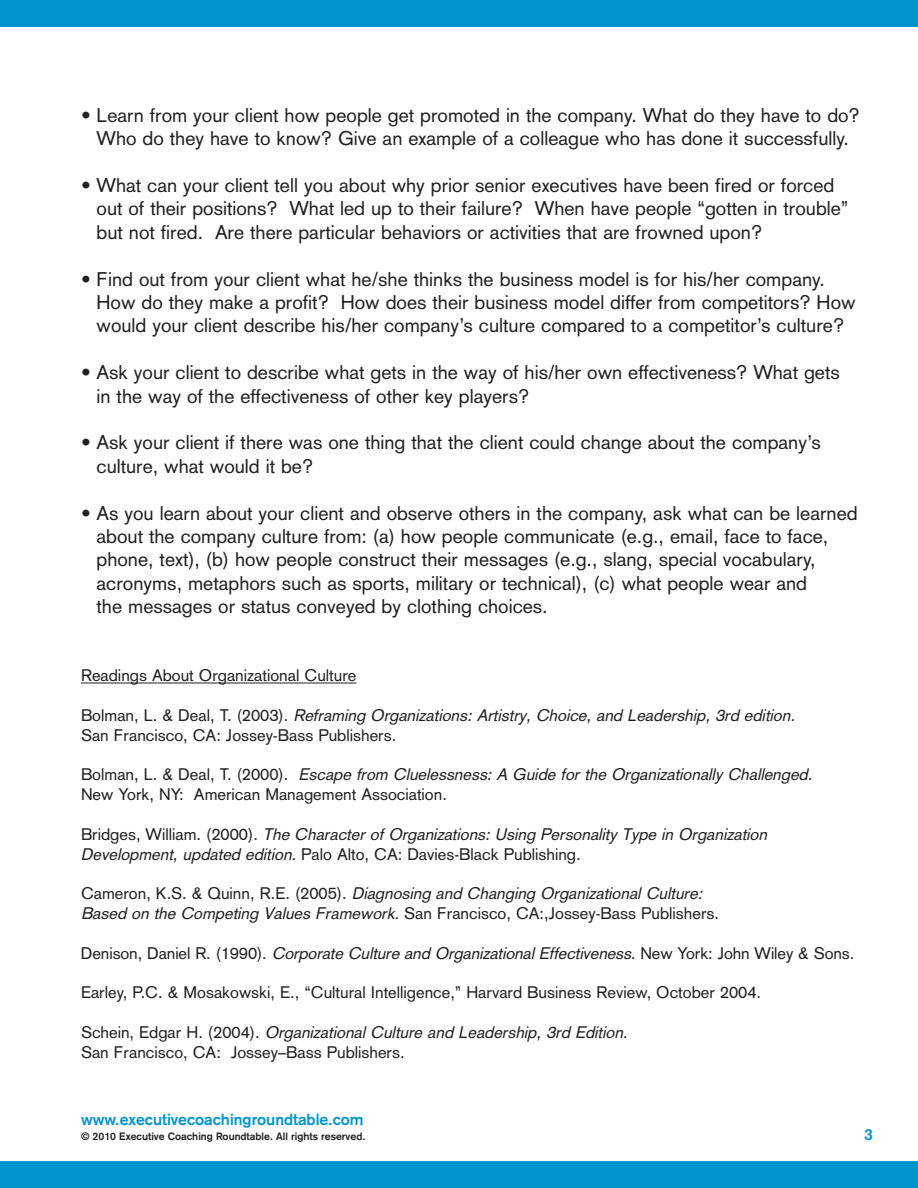
<style>
.page{position:relative;width:918px;height:1188px;background:#fff}
.page>*{position:absolute;margin:0;border:0;box-sizing:border-box;transform-origin:0 0}
.t1{font:19.5px/23.4px "Akzidenz Grotesk";color:#231f20}
.t2{font:italic 16.5px/19.8px "Akzidenz Grotesk";letter-spacing:-.005em;color:#231f20}
.t3{font:16.5px/19.8px "Akzidenz Grotesk";color:#231f20}
.t4{font:700 15.75px "Akzidenz Grotesk";color:#0095ce}
.t5{font:700 10.5px "Akzidenz Grotesk";color:#231f20}
.s1{font-style:normal}
.s2{font-style:italic}
</style>
<div class="page">
<hr style="left:81px;top:683px;width:275px;height:1px;background:#231f20">
<div style="left:0;top:0;width:918px;height:27px;background:#0095ce"></div>
<div style="left:0;top:1161px;width:918px;height:27px;background:#0095ce"></div>
<p class="t1" style="left:81px;top:105px;width:780px;text-align:center">• Learn from your client how people get promoted in the company. What do they have to do?<br>Who do they have to know? Give an example of a colleague who has done it successfully.</p>
<p class="t1" style="left:97px;top:176px;width:753px;text-indent:-16px">• What can your client tell you about why prior senior executives have been fired or forced out of their positions? What led up to their failure? When have people “gotten in trouble” but not fired. Are there particular behaviors or activities that are frowned upon?</p>
<p class="t1" style="left:97px;top:269px;width:761px;text-indent:-16px">• Find out from your client what he/she thinks the business model is for his/her company.<br>How do they make a profit? How does their business model differ from competitors? How would your client describe his/her company’s culture compared to a competitor’s culture?</p>
<p class="t1" style="left:97px;top:363px;width:745px;text-indent:-16px">• Ask your client to describe what gets in the way of his/her own effectiveness? What gets in the way of the effectiveness of other key players?</p>
<p class="t1" style="left:97px;top:433px;width:726px;text-indent:-16px">• Ask your client if there was one thing that the client could change about the company’s culture, what would it be?</p>
<p class="t1" style="left:97px;top:503px;width:763px;text-indent:-16px">• As you learn about your client and observe others in the company, ask what can be learned about the company culture from: (a) how people communicate (e.g., email, face to face, phone, text), (b) how people construct their messages (e.g., slang, special vocabulary, acronyms, metaphors such as sports, military or technical), (c) what people wear and<br>the messages or status conveyed by clothing choices.</p>
<p class="t3" style="left:81px;top:667px;width:277px">Readings About Organizational Culture</p>
<p class="t2" style="left:81px;top:707px;width:719px"><span class="s1">B o l m a n , L . &amp; D e a l , T. ( 2 0 0 3 ) .</span> Reframing Organizations: Artistry, Choice, and Leadership, 3rd edition.<br><span class="s1">San Francisco, CA: Jossey-Bass Publishers.</span></p>
<p class="t3" style="left:81px;top:766px;width:736px">B o l m a n , L . &amp; D e a l , T. ( 2 0 0 0 ) . <span class="s2">Escape from Cluelessness: A Guide for the Organizationally Challenged.<br></span>New York, NY: American Management Association.</p>
<p class="t2" style="left:81px;top:826px;width:691px"><span class="s1">B r i d g e s , W i l l i a m . ( 2 0 0 0 ) .</span> The Character of Organizations: Using Personality Type in Organization<br>Development,updatededition.<span class="s1">Palo Alto, CA: Davies-Black Publishing.</span></p>
<p class="t2" style="left:81px;top:885px;width:640px"><span class="s1">C a m e ro n , K . S . &amp; Q u i n n , R . E . ( 2 0 0 5) .</span> Diagnosing and Changing Organizational Culture:<br>BasedontheCompetingValuesFramework.<span class="s1">San Francisco, CA:,Jossey-Bass Publishers.</span></p>
<p class="t2" style="left:81px;top:945px;width:775px"><span class="s1">Denison, Daniel R. (1990).</span> CorporateCultureandOrganizationalEffectiveness.<span class="s1">New York: John Wiley &amp; Sons.</span></p>
<p class="t3" style="left:81px;top:984px;width:682px">Earley, P.C. &amp; Mosakowski, E., “Cultural Intelligence,” Harvard Business Review, October 2004.</p>
<p class="t3" style="left:81px;top:1024px;width:551px">S c h e i n , E d g a r H . ( 2 0 0 4 ) . <span class="s2">Organizational Culture and Leadership, 3rd Edition.<br></span>San Francisco, CA: Jossey–Bass Publishers.</p>
<p class="t4" style="left:81px;top:1113px;width:284px">www.executivecoachingroundtable.com</p>
<p class="t5" style="left:81px;top:1133px;width:286px">© 2010 Executive Coaching Roundtable. All rights reserved.</p>
<p class="t4" style="left:864px;top:1129px;width:10px">3</p>
</div>
